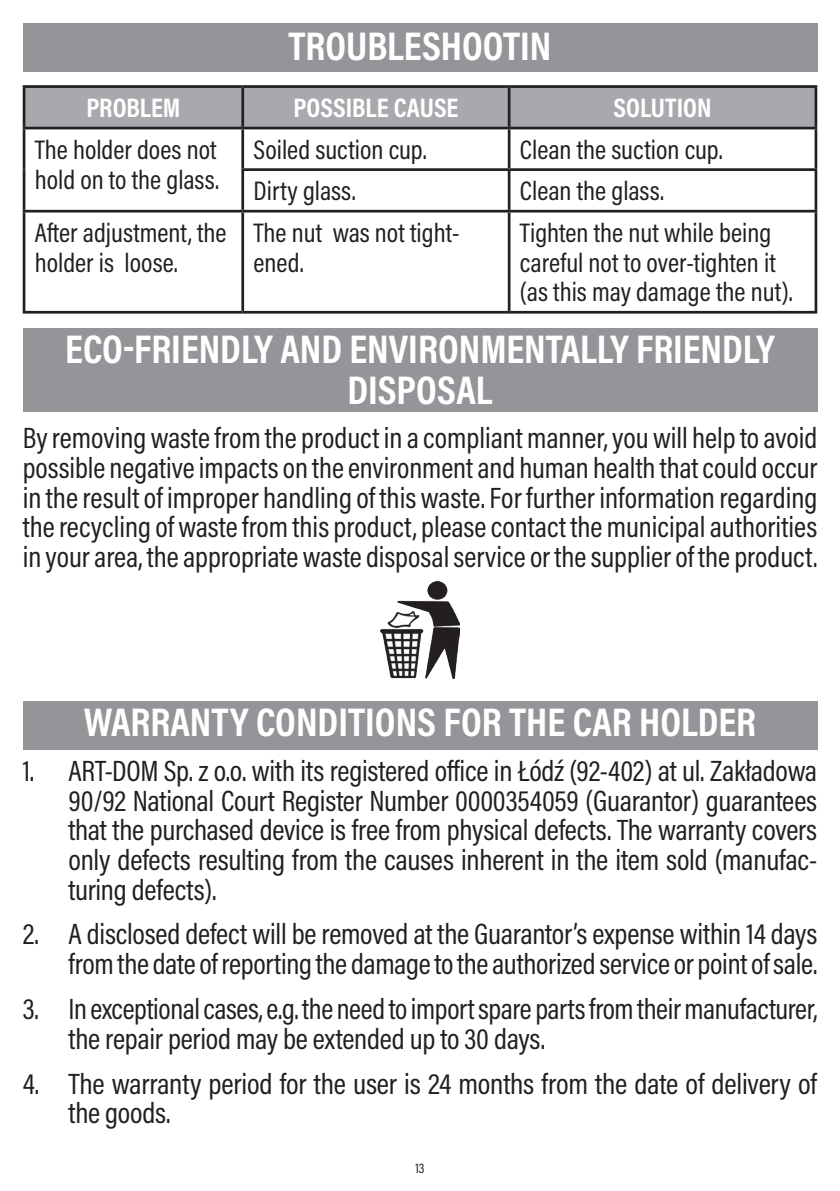
<style>
.page{position:relative;width:840px;height:1191px;background:#fff}
.page>*{position:absolute;margin:0;border:0;box-sizing:border-box;transform-origin:0 0}
.t1{font:700 40.4px/40.4px "Acumin Pro Cond";color:#fff;text-align:center}
.t2{font:29.6px/29.6px "Acumin Pro Cond";letter-spacing:-.01em;color:#231f20;text-align:justify}
.t3{font:27px/29.8px "Acumin Pro Cond";color:#231f20}
.t4{font:700 27px "Acumin Pro Cond";color:#fff}
.t5{font:14px "Acumin Pro Cond";color:#231f20}
</style>
<div class="page">
<div style="left:23px;top:23px;width:793px;height:49px;background:#939598"></div>
<div style="left:25px;top:88px;width:789px;height:39px;background:#a8a9ad"></div>
<hr style="left:23px;top:85px;width:219px;height:3px;background:#231f20">
<hr style="left:23px;top:88px;width:2px;height:39px;background:#231f20">
<hr style="left:242px;top:85px;width:267px;height:3px;background:#231f20">
<hr style="left:241px;top:88px;width:3px;height:39px;background:#231f20">
<hr style="left:509px;top:85px;width:307px;height:3px;background:#231f20">
<hr style="left:507px;top:88px;width:3px;height:39px;background:#231f20">
<hr style="left:814px;top:88px;width:2px;height:39px;background:#231f20">
<hr style="left:23px;top:127px;width:219px;height:2px;background:#231f20">
<hr style="left:23px;top:129px;width:2px;height:41px;background:#231f20">
<hr style="left:242px;top:127px;width:267px;height:2px;background:#231f20">
<hr style="left:241px;top:129px;width:3px;height:39px;background:#231f20">
<hr style="left:509px;top:127px;width:307px;height:2px;background:#231f20">
<hr style="left:507px;top:129px;width:3px;height:39px;background:#231f20">
<hr style="left:814px;top:129px;width:2px;height:39px;background:#231f20">
<hr style="left:23px;top:170px;width:2px;height:40px;background:#231f20">
<hr style="left:241px;top:168px;width:268px;height:3px;background:#231f20">
<hr style="left:241px;top:171px;width:3px;height:39px;background:#231f20">
<hr style="left:509px;top:168px;width:307px;height:3px;background:#231f20">
<hr style="left:507px;top:171px;width:3px;height:39px;background:#231f20">
<hr style="left:814px;top:171px;width:2px;height:39px;background:#231f20">
<hr style="left:23px;top:210px;width:219px;height:2px;background:#231f20">
<hr style="left:23px;top:212px;width:2px;height:99px;background:#231f20">
<hr style="left:242px;top:210px;width:267px;height:2px;background:#231f20">
<hr style="left:241px;top:212px;width:3px;height:99px;background:#231f20">
<hr style="left:509px;top:210px;width:307px;height:2px;background:#231f20">
<hr style="left:507px;top:212px;width:3px;height:99px;background:#231f20">
<hr style="left:814px;top:212px;width:2px;height:99px;background:#231f20">
<hr style="left:23px;top:311px;width:219px;height:2px;background:#231f20">
<hr style="left:242px;top:311px;width:267px;height:2px;background:#231f20">
<hr style="left:509px;top:311px;width:307px;height:2px;background:#231f20">
<div style="left:23px;top:700px;width:793px;height:49px;background:#939598"></div>
<div style="left:23px;top:328px;width:793px;height:83px;background:#939598"></div>
<img style="left:380px;top:581px;width:79px;height:97px">
<h1 class="t1" style="left:288px;top:25px;width:264px">TROUBLESHOOTIN</h1>
<p class="t4" style="left:86px;top:90px;width:95px">PROBLEM</p>
<p class="t4" style="left:293px;top:90px;width:166px">POSSIBLE CAUSE</p>
<p class="t4" style="left:613px;top:90px;width:99px">SOLUTION</p>
<p class="t3" style="left:35px;top:134px;width:186px">The holder does not hold on to the glass.</p>
<p class="t3" style="left:253px;top:134px;width:175px">Soiled suction cup.</p>
<p class="t3" style="left:519px;top:134px;width:204px">Clean the suction cup.</p>
<p class="t3" style="left:253px;top:176px;width:104px">Dirty glass.</p>
<p class="t3" style="left:519px;top:176px;width:146px">Clean the glass.</p>
<p class="t3" style="left:35px;top:217px;width:193px">After adjustment, the holder is loose.</p>
<p class="t3" style="left:253px;top:217px;width:207px">The nut was not tight&shy;ened.</p>
<p class="t3" style="left:519px;top:217px;width:274px">Tighten the nut while being careful not to over-tighten it (as this may damage the nut).</p>
<h1 class="t1" style="left:65px;top:328px;width:711px">ECO-FRIENDLY AND ENVIRONMENTALLY FRIENDLY<br>DISPOSAL</h1>
<p class="t2" style="left:23px;top:423px;width:796px">By removing waste from the product in a compliant manner, you will help to avoid possible negative impacts on the environment and human health that could occur in the result of improper handling of this waste. For further information regarding the recycling of waste from this product, please contact the municipal authorities in your area, the appropriate waste disposal service or the supplier of the product.</p>
<h1 class="t1" style="left:84px;top:701px;width:673px">WARRANTY CONDITIONS FOR THE CAR HOLDER</h1>
<p class="t2" style="left:68px;top:755px;width:749px;text-indent:-46px">1. ART-DOM Sp. z o.o. with its registered office in Łódź (92-402) at ul. Zakładowa 90/92 National Court Register Number 0000354059 (Guarantor) guarantees that the purchased device is free from physical defects. The warranty covers only defects resulting from the causes inherent in the item sold (manufac&shy;turing defects).</p>
<p class="t2" style="left:23px;top:919px;width:795px;text-align:right">2. A disclosed defect will be removed at the Guarantor’s expense within 14 days from the date of reporting the damage to the authorized service or point of sale.</p>
<p class="t2" style="left:68px;top:993px;width:750px;text-indent:-46px">3. In exceptional cases, e.g. the need to import spare parts from their manufacturer, the repair period may be extended up to 30 days.</p>
<p class="t2" style="left:68px;top:1068px;width:749px;text-indent:-46px">4. The warranty period for the user is 24 months from the date of delivery of the goods.</p>
<p class="t5" style="left:415px;top:1159px;width:11px">13</p>
</div>
